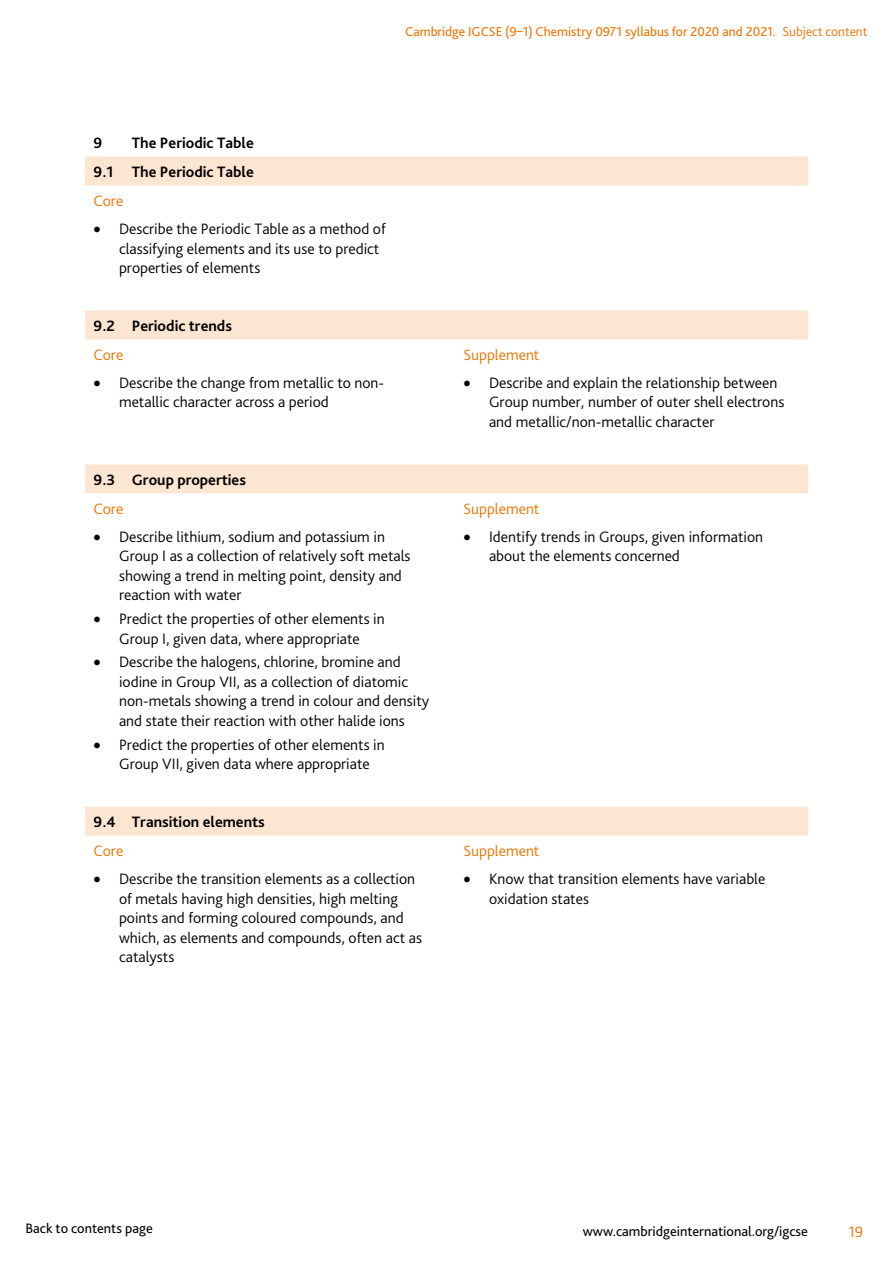
<style>
.page{position:relative;width:893px;height:1263px;background:#fff}
.page>*{position:absolute;margin:0;border:0;box-sizing:border-box;transform-origin:0 0}
.t1{font:300 15.75px/19.5px "Bliss Pro";color:#000}
.t2{font:700 15.75px/29px "Bliss Pro";color:#000;text-align:right}
.t3{font:300 15.75px "Bliss Pro";color:#ee7402}
.t4{font:14.25px "Bliss Pro";color:#000}
.t5{font:13.5px "Bliss Pro";color:#ee7402}
.s1{font-weight:300}
</style>
<div class="page">
<svg style="left:85px;top:157px;width:723px;height:679px"></svg>
<p class="t5" style="left:405px;top:23px;width:464px">Cambridge IGCSE (9–1) Chemistry 0971 syllabus for 2020 and 2021. <span class="s1">Subject content</span></p>
<p class="t2" style="left:94px;top:128px;width:162px">The Periodic Table<br>9.1 The Periodic Table</p>
<p class="t3" style="left:94px;top:191px;width:31px">Core</p>
<p class="t1" style="left:119px;top:219px;width:268px;text-indent:-26px">• Describe the Periodic Table as a method of classifying elements and its use to predict properties of elements</p>
<p class="t2" style="left:94px;top:128px;width:10px">9</p>
<p class="t2" style="left:94px;top:311px;width:140px">9.2 Periodic trends</p>
<p class="t3" style="left:94px;top:345px;width:31px">Core</p>
<p class="t1" style="left:119px;top:373px;width:267px;text-indent:-26px">• Describe the change from metallic to non&shy;metallic character across a period</p>
<p class="t3" style="left:463px;top:345px;width:77px">Supplement</p>
<p class="t1" style="left:489px;top:373px;width:297px;text-indent:-26px">• Describe and explain the relationship between<br>Group number, number of outer shell electrons and metallic/non-metallic character</p>
<p class="t2" style="left:94px;top:465px;width:154px">9.3 Group properties</p>
<p class="t3" style="left:94px;top:499px;width:31px">Core</p>
<p class="t1" style="left:119px;top:527px;width:293px;text-indent:-26px">• Describe lithium, sodium and potassium in Group I as a collection of relatively soft metals showing a trend in melting point, density and reaction with water</p>
<p class="t1" style="left:94px;top:609px;width:293px;text-align:center">• Predict the properties of other elements in<br>Group I, given data, where appropriate</p>
<p class="t1" style="left:119px;top:652px;width:312px;text-indent:-26px">• Describe the halogens, chlorine, bromine and iodine in Group VII, as a collection of diatomic non-metals showing a trend in colour and density and state their reaction with other halide ions</p>
<p class="t1" style="left:119px;top:735px;width:267px;text-indent:-26px">• Predict the properties of other elements in<br>Group VII, given data where appropriate</p>
<p class="t2" style="left:94px;top:807px;width:173px">9.4 Transition elements</p>
<p class="t3" style="left:94px;top:841px;width:31px">Core</p>
<p class="t1" style="left:119px;top:869px;width:304px;text-indent:-26px">• Describe the transition elements as a collection of metals having high densities, high melting points and forming coloured compounds, and which, as elements and compounds, often act as catalysts</p>
<p class="t3" style="left:463px;top:499px;width:77px">Supplement</p>
<p class="t1" style="left:489px;top:527px;width:276px;text-indent:-26px">• Identify trends in Groups, given information about the elements concerned</p>
<p class="t3" style="left:463px;top:841px;width:77px">Supplement</p>
<p class="t1" style="left:489px;top:869px;width:278px;text-indent:-26px">• Know that transition elements have variable oxidation states</p>
<p class="t4" style="left:26px;top:1219px;width:129px">Back to contents page</p>
<p class="t4" style="left:583px;top:1222px;width:227px">www.cambridgeinternational.org/igcse</p>
<p class="t3" style="left:848px;top:1222px;width:16px">19</p>
</div>
